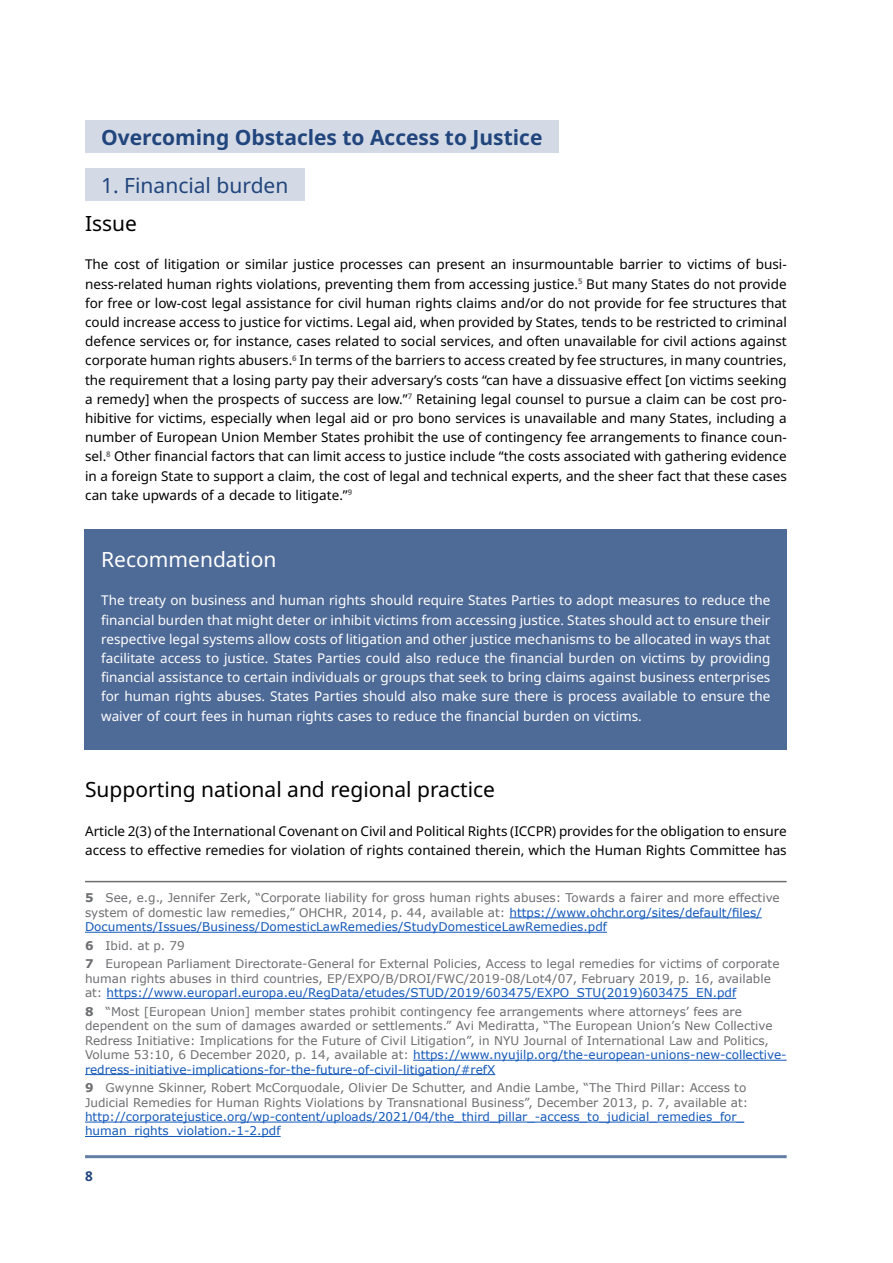
<style>
.page{position:relative;width:893px;height:1263px;background:#fff}
.page>*{position:absolute;margin:0;border:0;box-sizing:border-box;transform-origin:0 0}
.t1{font:21px "Noto Sans";color:#000}
.t2{font:700 21px "Noto Sans";color:#21457d}
.t3{font:21px "Noto Sans";color:#21457d}
.t4{font:21px "Noto Sans";color:#fff}
.t5{font:13.5px/19.2px "Noto Sans";color:#000;text-align:justify}
.t6{font:13.5px/19.2px "Noto Sans";color:#fff;text-align:justify}
.t7{font:700 13.5px "Noto Sans";color:#21457d}
.t8{font:12px/14.4px "Verdana";color:#6d6e71}
.t9{font:12px/14.4px "Verdana";color:#1358ba}
.s1{font-weight:700}
.s2{color:#1358ba}
</style>
<div class="page">
<hr style="left:85px;top:1155px;width:702px;height:3px;background:#647da4">
<div style="left:84px;top:529px;width:703px;height:220px;background:#4e6a97"></div>
<div style="left:85px;top:168px;width:220px;height:33px;background:#d3dae5"></div>
<hr style="left:85px;top:881px;width:702px;height:1px;background:#6d6e71">
<hr style="left:509px;top:917px;width:253px;height:1px;background:#1358ba">
<hr style="left:85px;top:932px;width:522px;height:1px;background:#1358ba">
<hr style="left:107px;top:998px;width:629px;height:1px;background:#1358ba">
<hr style="left:413px;top:1060px;width:374px;height:1px;background:#1358ba">
<hr style="left:85px;top:1074px;width:410px;height:1px;background:#1358ba">
<hr style="left:85px;top:1122px;width:659px;height:1px;background:#1358ba">
<hr style="left:85px;top:1136px;width:196px;height:1px;background:#1358ba">
<div style="left:85px;top:120px;width:474px;height:33px;background:#d3dae5"></div>
<h1 class="t2" style="left:101px;top:125px;width:443px">Overcoming Obstacles to Access to Justice</h1>
<h1 class="t3" style="left:101px;top:173px;width:189px">1. Financial burden</h1>
<h1 class="t1" style="left:85px;top:211px;width:54px">Issue</h1>
<p class="t5" style="left:85px;top:255px;width:703px">The cost of litigation or similar justice processes can present an insurmountable barrier to victims of busi&shy;ness-related human rights violations, preventing them from accessing justice.<sup>5</sup> But many States do not provide for free or low-cost legal assistance for civil human rights claims and/or do not provide for fee structures that could increase access to justice for victims. Legal aid, when provided by States, tends to be restricted to criminal defence services or, for instance, cases related to social services, and often unavailable for civil actions against corporate human rights abusers.<sup>6</sup> In terms of the barriers to access created by fee structures, in many countries, the requirement that a losing party pay their adversary’s costs “can have a dissuasive effect [on victims seeking a remedy] when the prospects of success are low.”<sup>7</sup> Retaining legal counsel to pursue a claim can be cost pro&shy;hibitive for victims, especially when legal aid or pro bono services is unavailable and many States, including a number of European Union Member States prohibit the use of contingency fee arrangements to finance coun&shy;sel.<sup>8</sup> Other financial factors that can limit access to justice include “the costs associated with gathering evidence in a foreign State to support a claim, the cost of legal and technical experts, and the sheer fact that these cases can take upwards of a decade to litigate.”<sup>9</sup></p>
<h1 class="t4" style="left:101px;top:547px;width:177px">Recommendation</h1>
<p class="t6" style="left:101px;top:591px;width:671px">The treaty on business and human rights should require States Parties to adopt measures to reduce the financial burden that might deter or inhibit victims from accessing justice. States should act to ensure their respective legal systems allow costs of litigation and other justice mechanisms to be allocated in ways that facilitate access to justice. States Parties could also reduce the financial burden on victims by providing financial assistance to certain individuals or groups that seek to bring claims against business enterprises for human rights abuses. States Parties should also make sure there is process available to ensure the waiver of court fees in human rights cases to reduce the financial burden on victims.</p>
<h1 class="t1" style="left:85px;top:778px;width:412px">Supporting national and regional practice</h1>
<p class="t5" style="left:85px;top:821px;width:703px">Article 2(3) of the International Covenant on Civil and Political Rights (ICCPR) provides for the obligation to ensure access to effective remedies for violation of rights contained therein, which the Human Rights Committee has</p>
<p class="t8" style="left:85px;top:891px;width:696px"><span class="s1">5</span> See, e.g., Jennifer Zerk, “Corporate liability for gross human rights abuses: Towards a fairer and more effective system of domestic law remedies,” OHCHR, 2014, p. 44, available at: <span class="s2">https://www.ohchr.org/sites/default/files/<br>Documents/Issues/Business/DomesticLawRemedies/StudyDomesticeLawRemedies.pdf</span></p>
<p class="t8" style="left:85px;top:936px;width:696px;line-height:18.6px"><span class="s1">6</span> Ibid. at p. 79<br><span class="s1">7</span> European Parliament Directorate-General for External Policies, Access to legal remedies for victims of corporate</p>
<p class="t8" style="left:85px;top:971px;width:687px">human rights abuses in third countries, EP/EXPO/B/DROI/FWC/2019-08/Lot4/07, February 2019, p. 16, available at: <span class="s2">https://www.europarl.europa.eu/RegData/etudes/STUD/2019/603475/EXPO_STU(2019)603475_EN.pdf</span></p>
<p class="t8" style="left:85px;top:1004px;width:703px"><span class="s1">8</span> “Most [European Union] member states prohibit contingency fee arrangements where attorneys’ fees are dependent on the sum of damages awarded or settlements.” Avi Mediratta, “The European Union’s New Collective Redress Initiative: Implications for the Future of Civil Litigation”, in NYU Journal of International Law and Politics, Volume 53:10, 6 December 2020, p. 14, available at: <span class="s2">https://www.nyujilp.org/the-european-unions-new-collective&shy;redress-initiative-implications-for-the-future-of-civil-litigation/#refX</span></p>
<p class="t8" style="left:85px;top:1080px;width:665px"><span class="s1">9</span> Gwynne Skinner, Robert McCorquodale, Olivier De Schutter, and Andie Lambe, “The Third Pillar: Access to<br>Judicial Remedies for Human Rights Violations by Transnational Business”, December 2013, p. 7, available at:</p>
<p class="t9" style="left:85px;top:1109px;width:661px">http://corporatejustice.org/wp-content/uploads/2021/04/the_third_pillar_-access_to_judicial_remedies_for_ human_rights_violation.-1-2.pdf</p>
<p class="t7" style="left:85px;top:1169px;width:9px">8</p>
</div>
